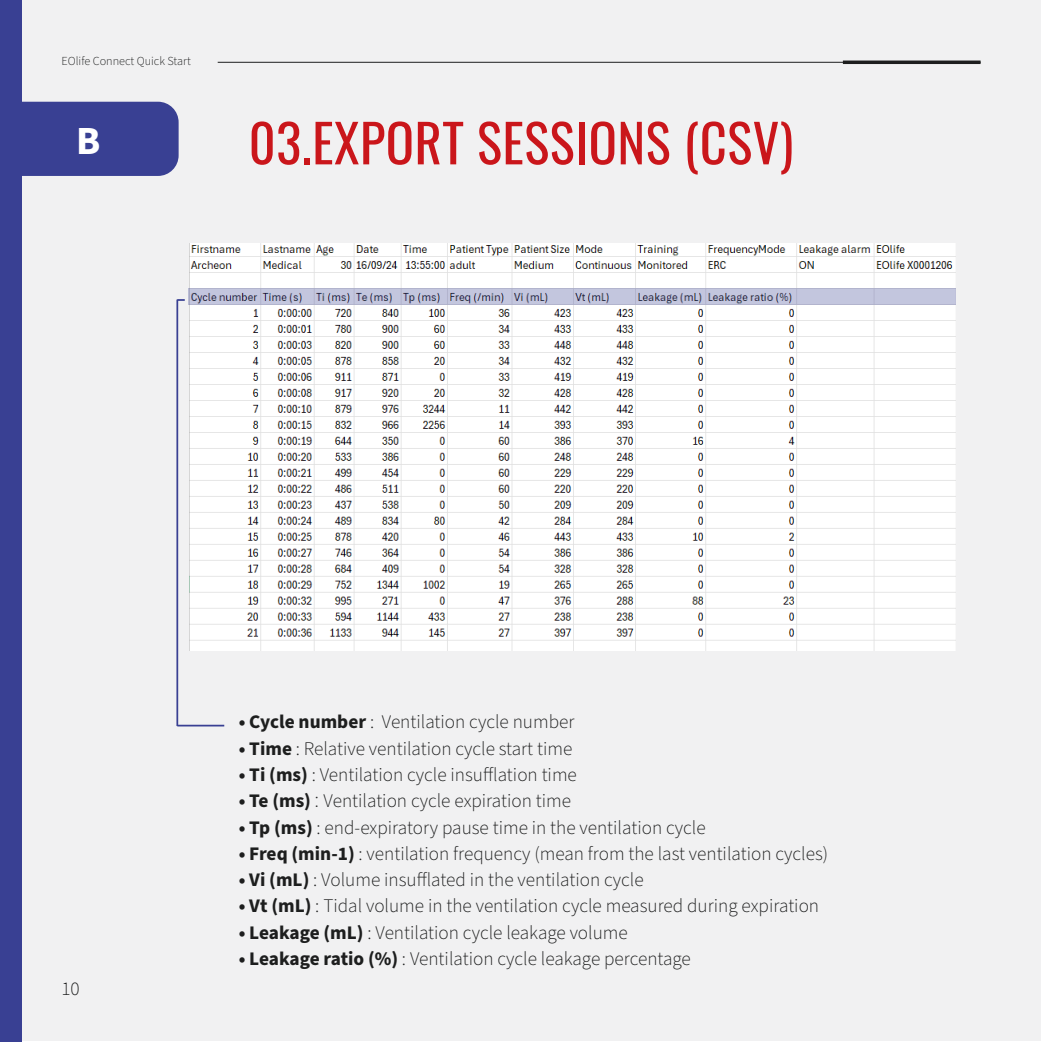
<style>
.page{position:relative;width:1042px;height:1042px;background:#fff}
.page>*{position:absolute;margin:0;border:0;box-sizing:border-box;transform-origin:0 0}
.t1{font:52.5px "Oswald";letter-spacing:.01em;color:#ca161b}
.t2{font:700 39.9px "Source Sans Pro";color:#fff}
.t3{font:300 19.25px "Source Sans Pro";color:#1d1e1e}
.t4{font:300 12.25px "Source Sans Pro";color:#1d1e1e}
.s1{font-weight:700}
.s2{font-family:"Roboto"}
</style>
<div class="page">
<div style="left:0;top:1px;width:1040px;height:1040px;background:#f1f1f2"></div>
<div style="left:0;top:102px;width:179px;height:74px;background:#394093;border-radius:21px"></div>
<img style="left:189px;top:244px;width:766px;height:406px">
<svg style="left:178px;top:299px;width:7px;height:2px"></svg>
<hr style="left:176px;top:299px;width:2px;height:427px;background:#394093">
<hr style="left:177px;top:725px;width:47px;height:1px;background:#394093">
<svg style="left:188px;top:288px;width:767px;height:16px;background:#b4b7cf"></svg>
<hr style="left:218px;top:62px;width:762px;height:1px;background:#1d1e1e">
<hr style="left:843px;top:61px;width:137px;height:3px;background:#1d1e1e">
<div style="left:0;top:0;width:21px;height:1042px;background:#394093"></div>
<p class="t4" style="left:61px;top:53px;width:131px">EOlife Connect Quick Start</p>
<h2 class="t2" style="left:76px;top:114px;width:26px">B</h2>
<h1 class="t1" style="left:249px;top:96px;width:546px">03.EXPORT SESSIONS (CSV)</h1>
<p class="t3" style="left:61px;top:976px;width:20px">10</p>
<p class="t3" style="left:239px;top:709px;width:337px"><span class="s1">• Cycle number</span> : Ventilation cycle number</p>
<p class="t3" style="left:239px;top:735px;width:335px"><span class="s1">• Time</span> : Relative ventilation cycle start time</p>
<p class="t3" style="left:239px;top:762px;width:340px"><span class="s1">• Ti (ms)</span> : Ventilation cycle insufflation time</p>
<p class="t3" style="left:239px;top:788px;width:334px"><span class="s1">• Te (ms)</span> <span class="s2">:</span> Ventilation cycle expiration time</p>
<p class="t3" style="left:239px;top:814px;width:468px"><span class="s1">• Tp (ms)</span> : end-expiratory pause time in the ventilation cycle</p>
<p class="t3" style="left:239px;top:840px;width:591px"><span class="s1">• Freq (min-1)</span> : ventilation frequency (mean from the last ventilation cycles)</p>
<p class="t3" style="left:239px;top:867px;width:406px"><span class="s1">• Vi (mL)</span> : Volume insufflated in the ventilation cycle</p>
<p class="t3" style="left:239px;top:893px;width:582px"><span class="s1">• Vt (mL)</span> : Tidal volume in the ventilation cycle measured during expiration</p>
<p class="t3" style="left:239px;top:919px;width:391px"><span class="s1">• Leakage (mL)</span> : Ventilation cycle leakage volume</p>
<p class="t3" style="left:239px;top:945px;width:454px"><span class="s1">• Leakage ratio (%)</span> : Ventilation cycle leakage percentage</p>
</div>
